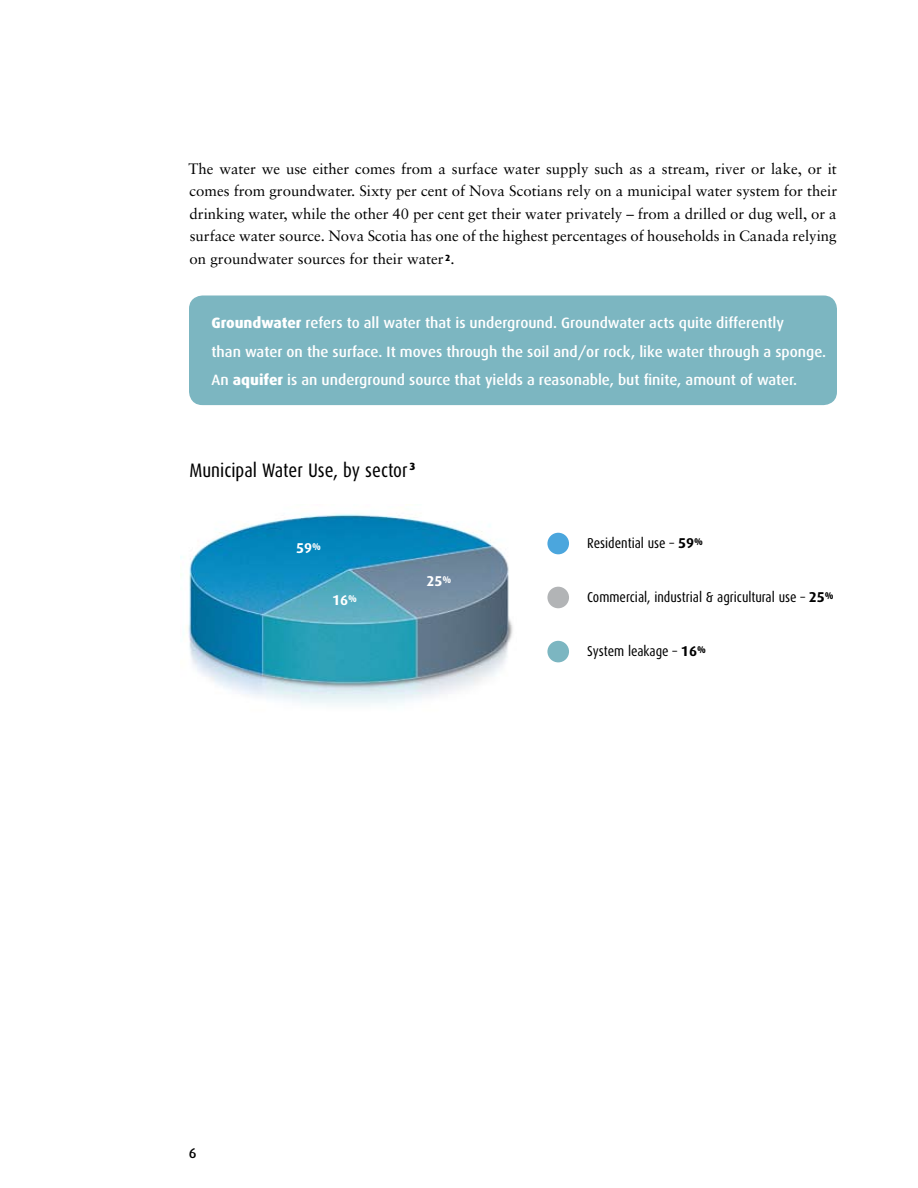
<style>
.page{position:relative;width:918px;height:1188px;background:#fff}
.page>*{position:absolute;margin:0;border:0;box-sizing:border-box;transform-origin:0 0}
.t1{font:19.5px "Dax Condensed";color:#000}
.t2{font:15px/22.5px "Sabon";color:#000;text-align:justify}
.t3{font:500 15px/28.5px "Dax";color:#fff}
.t4{font:14.25px "Dax Condensed";color:#000}
.t5{font:700 14.25px "Dax";color:#fff}
.t6{font:500 14.25px "Dax";color:#000}
.s1{font-weight:800}
.s2{font-family:"Dax";font-weight:700}
</style>
<div class="page">
<img style="left:180px;top:504px;width:333px;height:201px">
<div style="left:547px;top:533px;width:22px;height:21px;background:#4ba6dd;border-radius:50%"></div>
<div style="left:547px;top:587px;width:22px;height:21px;background:#b2b4b6;border-radius:50%"></div>
<div style="left:547px;top:641px;width:22px;height:21px;background:#7cb6c1;border-radius:50%"></div>
<div style="left:189px;top:296px;width:648px;height:109px;background:#7cb6c1;border-radius:14px"></div>
<p class="t2" style="left:189px;top:157px;width:650px">The water we use either comes from a surface water supply such as a stream, river or lake, or it comes from groundwater. Sixty per cent of Nova Scotians rely on a municipal water system for their drinking water, while the other 40 per cent get their water privately – from a drilled or dug well, or a surface water source. Nova Scotia has one of the highest percentages of households in Canada relying on groundwater sources for their water <sup>2</sup>.</p>
<p class="t3" style="left:212px;top:309px;width:616px"><span class="s1">Groundwater</span> refers to all water that is underground. Groundwater acts quite differently<br>than water on the surface. It moves through the soil and/or rock, like water through a sponge.<br>An <span class="s1">aquifer</span> is an underground source that yields a reasonable, but finite, amount of water.</p>
<h1 class="t1" style="left:189px;top:460px;width:228px">Municipal Water Use, by sector <sup>3</sup></h1>
<p class="t5" style="left:296px;top:540px;width:26px">59<sup>%</sup></p>
<p class="t5" style="left:332px;top:592px;width:26px">16<sup>%</sup></p>
<p class="t5" style="left:426px;top:573px;width:26px">25<sup>%</sup></p>
<p class="t4" style="left:587px;top:535px;width:117px">Residential use – <span class="s2">59</span><sup>%</sup></p>
<p class="t4" style="left:587px;top:589px;width:248px">Commercial, industrial &amp; agricultural use – <span class="s2">25</span><sup>%</sup></p>
<p class="t4" style="left:587px;top:643px;width:120px">System leakage – <span class="s2">16</span><sup>%</sup></p>
<p class="t6" style="left:189px;top:1146px;width:9px">6</p>
</div>
